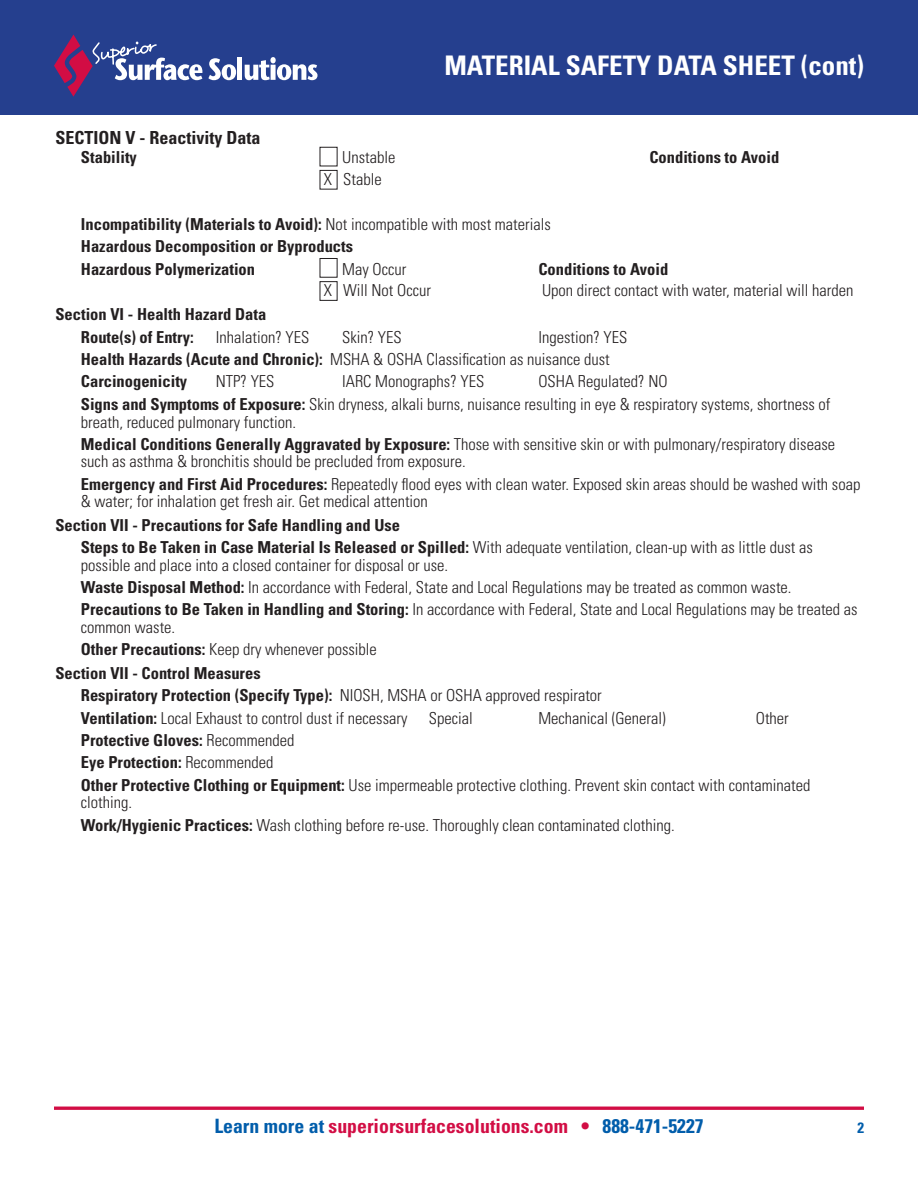
<style>
.page{position:relative;width:918px;height:1188px;background:#fff}
.page>*{position:absolute;margin:0;border:0;box-sizing:border-box;transform-origin:0 0}
.t1{font:700 condensed 27px "Univers";color:#fff}
.t2{font:700 condensed 19.8px "Univers";color:#d20d44}
.t3{font:700 condensed 18px "Univers";color:#231f20}
.t4{font:300 condensed 16.5px/22.4px "Univers";color:#231f20}
.t5{font:700 condensed 16.5px/22.4px "Univers";color:#231f20}
.t6{font:700 condensed 15px "Univers";color:#015dab}
.s1{font-weight:300}
.s2{font-weight:700}
.s3{color:#015dab}
</style>
<div class="page">
<div style="left:0;top:0;width:918px;height:114px;background:#253f8e"></div>
<hr style="left:54px;top:1107px;width:810px;height:3px;background:#d20d44">
<svg style="left:208px;top:58px;width:28px;height:22px"></svg>
<div style="left:237px;top:58px;width:5px;height:22px;background:#fff"></div>
<svg style="left:245px;top:57px;width:73px;height:23px"></svg>
<svg style="left:54px;top:34px;width:148px;height:81px"></svg>
<div style="left:320px;top:281px;width:18px;height:20px;border:1px solid #231f20"></div>
<div style="left:320px;top:258px;width:18px;height:20px;border:1px solid #231f20"></div>
<h1 class="t1" style="left:444px;top:49px;width:421px">MATERIAL SAFETY DATA SHEET (cont)</h1>
<p class="t3" style="left:56px;top:126px;width:207px">SECTION V - Reactivity Data</p>
<p class="t5" style="left:81px;top:146px;width:57px">Stability</p>
<p class="t4" style="left:342px;top:146px;width:55px">Unstable</p>
<p class="t5" style="left:649px;top:146px;width:131px">Conditions to Avoid</p>
<p class="t4" style="left:324px;top:168px;width:59px">X Stable</p>
<p class="t5" style="left:81px;top:213px;width:471px">Incompatibility (Materials to Avoid): <span class="s1">Not incompatible with most materials<br></span>Hazardous Decomposition or Byproducts<br>Hazardous Polymerization</p>
<p class="t4" style="left:342px;top:258px;width:66px">May Occur</p>
<p class="t5" style="left:538px;top:257px;width:131px">Conditions to Avoid</p>
<p class="t4" style="left:324px;top:279px;width:109px">X Will Not Occur</p>
<p class="t4" style="left:542px;top:279px;width:313px">Upon direct contact with water, material will harden</p>
<p class="t5" style="left:81px;top:303px;width:187px;text-indent:-25px">Section VI - Health Hazard Data<br>Route(s) of Entry:</p>
<p class="t4" style="left:81px;top:326px;width:548px;text-indent:458px">Ingestion? YES<br><span class="s2">Health Hazards (Acute and Chronic):</span> MSHA &amp; OSHA Classification as nuisance dust<br><span class="s2">Carcinogenicity</span></p>
<p class="t4" style="left:216px;top:326px;width:95px">Inhalation? YES</p>
<p class="t4" style="left:342px;top:326px;width:61px">Skin? YES</p>
<p class="t4" style="left:81px;top:370px;width:751px;text-indent:458px">OSHA Regulated? NO<br><span class="s2">Signs and Symptoms of Exposure:</span> Skin dryness, alkali burns, nuisance resulting in eye &amp; respiratory systems, shortness of</p>
<p class="t4" style="left:81px;top:410px;width:756px">breath, reduced pulmonary function.<br><span class="s2">Medical Conditions Generally Aggravated by Exposure:</span> Those with sensitive skin or with pulmonary/respiratory disease</p>
<p class="t4" style="left:81px;top:450px;width:781px">such as asthma &amp; bronchitis should be precluded from exposure.<br><span class="s2">Emergency and First Aid Procedures:</span> Repeatedly flood eyes with clean water. Exposed skin areas should be washed with soap</p>
<p class="t4" style="left:81px;top:490px;width:349px">&amp; water; for inhalation get fresh air. Get medical attention</p>
<p class="t5" style="left:81px;top:514px;width:733px;text-indent:-25px">Section VII - Precautions for Safe Handling and Use<br>Steps to Be Taken in Case Material Is Released or Spilled: <span class="s1">With adequate ventilation, clean-up with as little dust as</span></p>
<p class="t4" style="left:81px;top:554px;width:778px">possible and place into a closed container for disposal or use.<br><span class="s2">Waste Disposal Method:</span> In accordance with Federal, State and Local Regulations may be treated as common waste.<br><span class="s2">Precautions to Be Taken in Handling and Storing:</span> In accordance with Federal, State and Local Regulations may be treated as</p>
<p class="t4" style="left:81px;top:616px;width:297px">common waste.<br><span class="s2">Other Precautions:</span> Keep dry whenever possible</p>
<p class="t5" style="left:81px;top:662px;width:522px;text-indent:-25px">Section VII - Control Measures<br>Respiratory Protection (Specify Type): <span class="s1">NIOSH, MSHA or OSHA approved respirator<br></span>Ventilation: <span class="s1">Local Exhaust to control dust if necessary</span></p>
<p class="t4" style="left:216px;top:370px;width:60px">NTP? YES</p>
<p class="t4" style="left:342px;top:370px;width:144px">IARC Monographs? YES</p>
<p class="t4" style="left:429px;top:707px;width:45px">Special</p>
<p class="t4" style="left:538px;top:707px;width:129px">Mechanical (General)</p>
<p class="t4" style="left:756px;top:707px;width:34px">Other</p>
<p class="t4" style="left:81px;top:729px;width:731px"><span class="s2">Protective Gloves:</span> Recommended<br><span class="s2">Eye Protection:</span> Recommended<br><span class="s2">Other Protective Clothing or Equipment:</span> Use impermeable protective clothing. Prevent skin contact with contaminated</p>
<p class="t4" style="left:81px;top:791px;width:595px">clothing.<br><span class="s2">Work/Hygienic Practices:</span> Wash clothing before re-use. Thoroughly clean contaminated clothing.</p>
<p class="t2" style="left:214px;top:1113px;width:491px"><span class="s3">Learn more at</span> superiorsurfacesolutions.com • <span class="s3">888-471-5227</span></p>
<p class="t6" style="left:857px;top:1118px;width:8px">2</p>
</div>
